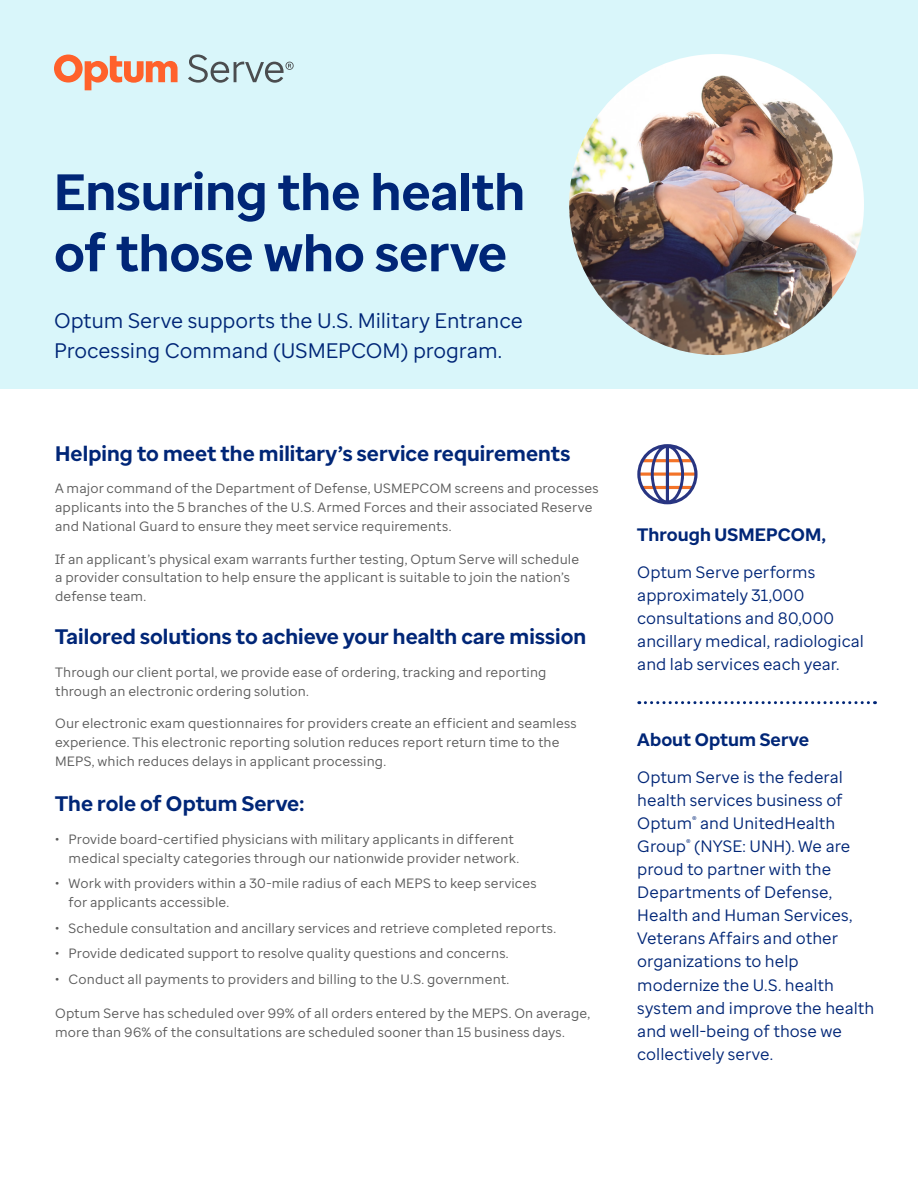
<style>
.page{position:relative;width:918px;height:1188px;background:#fff}
.page>*{position:absolute;margin:0;border:0;box-sizing:border-box;transform-origin:0 0}
.Headline{font:700 51px/61.2px "Optum Sans";letter-spacing:-.005em;color:#002677}
.Intro{font:21px/29.4px "Optum Sans";letter-spacing:-.005em;color:#002677}
.Body{font:700 21px "Optum Sans";letter-spacing:.005em;color:#002677}
.Intro-2{font:700 21px "Optum Sans";letter-spacing:.005em;color:#002677}
.Subhead{font:700 21px "Optum Sans";letter-spacing:.005em;color:#002677}
.Callout_header{font:700 18px "Optum Sans";letter-spacing:.005em;color:#002677}
.Callout_body{font:16.5px/23.1px "Optum Sans";color:#002677}
.Body-2{font:13.5px/18.9px "Optum Sans";letter-spacing:.01em;color:#5a5a5a}
.Body_bullet_-_Level{font:13.5px/18.9px "Optum Sans";letter-spacing:.01em;color:#5a5a5a}
</style>
<div class="page">
<div style="left:0;top:0;width:918px;height:389px;background:#d9f6fa"></div>
<svg style="left:637px;top:444px;width:61px;height:60px"></svg>
<svg style="left:188px;top:54px;width:106px;height:29px"></svg>
<svg style="left:54px;top:55px;width:124px;height:35px"></svg>
<svg style="left:639px;top:701px;width:229px;height:3px"></svg>
<img style="left:569px;top:54px;width:295px;height:301px">
<p class="Headline" style="left:54px;top:162px;width:473px">Ensuring the health of those who serve</p>
<p class="Intro" style="left:54px;top:306px;width:470px">Optum Serve supports the U.S. Military Entrance<br>Processing Command (USMEPCOM) program.</p>
<p class="Intro-2" style="left:55px;top:440px;width:517px">Helping to meet the military’s service requirements</p>
<p class="Body-2" style="left:55px;top:479px;width:545px">A major command of the Department of Defense, USMEPCOM screens and processes applicants into the 5 branches of the U.S. Armed Forces and their associated Reserve and National Guard to ensure they meet service requirements.</p>
<p class="Body-2" style="left:55px;top:549px;width:525px">If an applicant’s physical exam warrants further testing, Optum Serve will schedule a provider consultation to help ensure the applicant is suitable to join the nation’s defense team.</p>
<p class="Body" style="left:55px;top:623px;width:533px">Tailored solutions to achieve your health care mission</p>
<p class="Body-2" style="left:55px;top:662px;width:493px">Through our client portal, we provide ease of ordering, tracking and reporting through an electronic ordering solution.</p>
<p class="Body-2" style="left:55px;top:714px;width:523px">Our electronic exam questionnaires for providers create an efficient and seamless experience. This electronic reporting solution reduces report return time to the<br>MEPS, which reduces delays in applicant processing.</p>
<p class="Subhead" style="left:55px;top:790px;width:251px">The role of Optum Serve:</p>
<p class="Body-2" style="left:69px;top:829px;width:452px;text-indent:-14px">• Provide board-certified physicians with military applicants in different medical specialty categories through our nationwide provider network.</p>
<p class="Body-2" style="left:69px;top:874px;width:469px;text-indent:-14px">• Work with providers within a 30-mile radius of each MEPS to keep services for applicants accessible.</p>
<p class="Body-2" style="left:55px;top:918px;width:503px">• Schedule consultation and ancillary services and retrieve completed reports.</p>
<p class="Body-2" style="left:55px;top:944px;width:455px">• Provide dedicated support to resolve quality questions and concerns.</p>
<p class="Body-2" style="left:55px;top:970px;width:456px">• Conduct all payments to providers and billing to the U.S. government.</p>
<p class="Body_bullet_-_Level" style="left:55px;top:1003px;width:537px">Optum Serve has scheduled over 99% of all orders entered by the MEPS. On average, more than 96% of the consultations are scheduled sooner than 15 business days.</p>
<p class="Callout_header" style="left:637px;top:523px;width:190px">Through USMEPCOM,</p>
<p class="Callout_body" style="left:637px;top:561px;width:228px">Optum Serve performs approximately 31,000 consultations and 80,000 ancillary medical, radiological and lab services each year.</p>
<p class="Callout_header" style="left:637px;top:728px;width:173px">About Optum Serve</p>
<p class="Callout_body" style="left:637px;top:765px;width:239px">Optum Serve is the federal health services business of<br>Optum<sup>®</sup> and UnitedHealth<br>Group<sup>®</sup> (NYSE: UNH). We are proud to partner with the<br>Departments of Defense,<br>Health and Human Services,<br>Veterans Affairs and other organizations to help modernize the U.S. health system and improve the health and well-being of those we collectively serve.</p>
</div>
